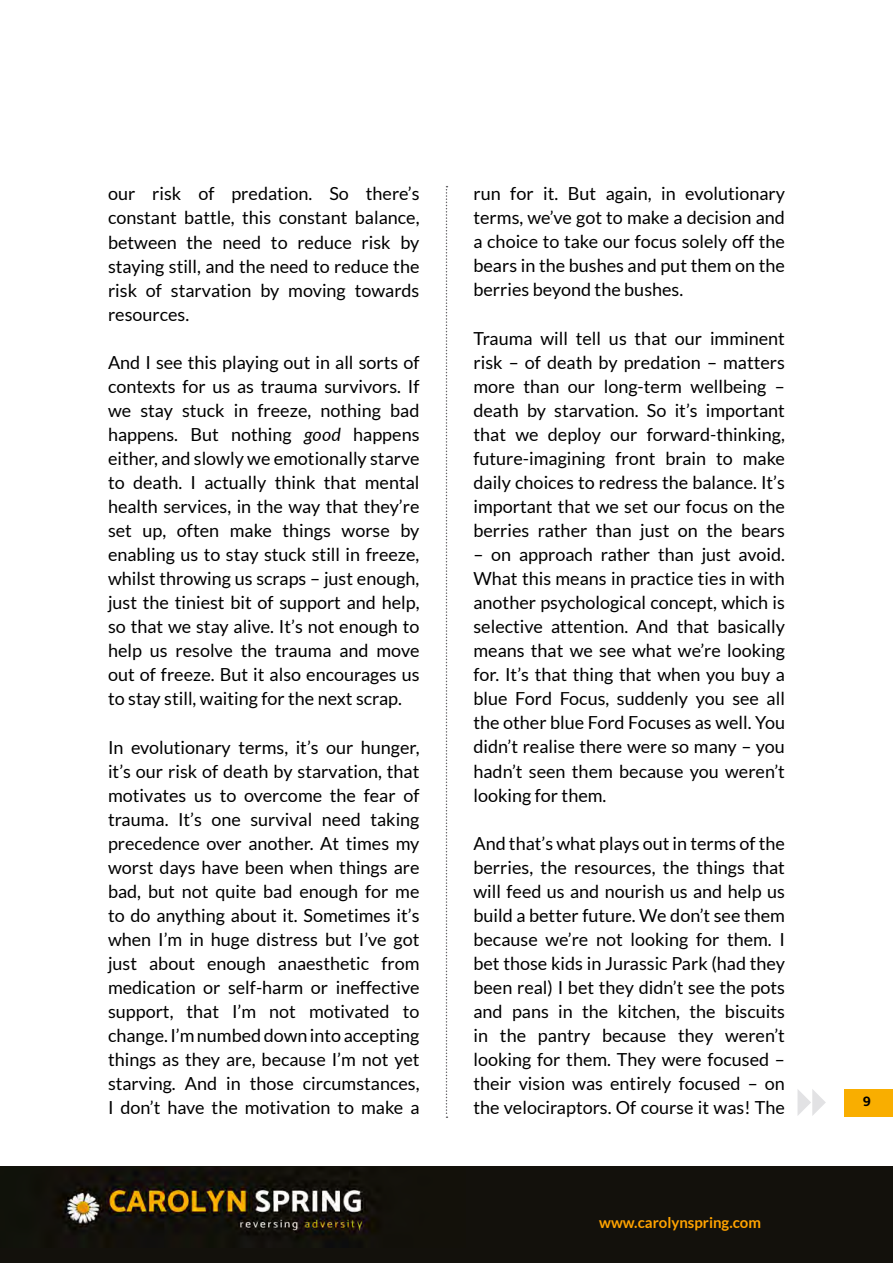
<style>
.page{position:relative;width:893px;height:1263px;background:#fff}
.page>*{position:absolute;margin:0;border:0;box-sizing:border-box;transform-origin:0 0}
.t1{font:18px/24px "Lato";color:#000;text-align:justify}
.t2{font:700 15px "Lato";color:#ffa300}
.t3{font:700 15px "Mukta";color:#000}
.s1{font-style:italic}
</style>
<div class="page">
<div style="left:0;top:1166px;width:893px;height:97px;background:#13110c"></div>
<img style="left:57px;top:1172px;width:319px;height:63px">
<svg style="left:797px;top:1089px;width:29px;height:27px"></svg>
<div style="left:844px;top:1089px;width:49px;height:27px;background:#f9ae00"></div>
<svg style="left:446px;top:186px;width:1px;height:932px"></svg>
<p class="t1" style="left:108px;top:182px;width:313px">our risk of predation. So there’s constant battle, this constant balance, between the need to reduce risk by staying still, and the need to reduce the risk of starvation by moving towards resources.</p>
<p class="t1" style="left:108px;top:350px;width:313px">And I see this playing out in all sorts of contexts for us as trauma survivors. If we stay stuck in freeze, nothing bad happens. But nothing <span class="s1">good</span> happens either, and slowly we emotionally starve to death. I actually think that mental health services, in the way that they’re set up, often make things worse by enabling us to stay stuck still in freeze, whilst throwing us scraps – just enough, just the tiniest bit of support and help, so that we stay alive. It’s not enough to help us resolve the trauma and move out of freeze. But it also encourages us to stay still, waiting for the next scrap.</p>
<p class="t1" style="left:108px;top:735px;width:313px">In evolutionary terms, it’s our hunger, it’s our risk of death by starvation, that motivates us to overcome the fear of trauma. It’s one survival need taking precedence over another. At times my worst days have been when things are bad, but not quite bad enough for me to do anything about it. Sometimes it’s when I’m in huge distress but I’ve got just about enough anaesthetic from medication or self-harm or ineffective support, that I’m not motivated to change. I’m numbed down into accepting things as they are, because I’m not yet starving. And in those circumstances, I don’t have the motivation to make a</p>
<p class="t1" style="left:473px;top:182px;width:313px">run for it. But again, in evolutionary terms, we’ve got to make a decision and a choice to take our focus solely off the bears in the bushes and put them on the berries beyond the bushes.</p>
<p class="t1" style="left:473px;top:326px;width:313px">Trauma will tell us that our imminent risk – of death by predation – matters more than our long-term wellbeing – death by starvation. So it’s important that we deploy our forward-thinking, future-imagining front brain to make daily choices to redress the balance. It’s important that we set our focus on the berries rather than just on the bears</p>
<p class="t1" style="left:473px;top:542px;width:313px">– on approach rather than just avoid.<br>What this means in practice ties in with another psychological concept, which is selective attention. And that basically means that we see what we’re looking for. It’s that thing that when you buy a blue Ford Focus, suddenly you see all the other blue Ford Focuses as well. You didn’t realise there were so many – you hadn’t seen them because you weren’t looking for them.</p>
<p class="t1" style="left:473px;top:831px;width:313px">And that’s what plays out in terms of the berries, the resources, the things that will feed us and nourish us and help us build a better future. We don’t see them because we’re not looking for them. I bet those kids in Jurassic Park (had they been real) I bet they didn’t see the pots and pans in the kitchen, the biscuits in the pantry because they weren’t looking for them. They were focused – their vision was entirely focused – on the velociraptors. Of course it was! The</p>
<p class="t2" style="left:599px;top:1214px;width:163px">www.carolynspring.com</p>
<p class="t3" style="left:863px;top:1092px;width:10px">9</p>
</div>
